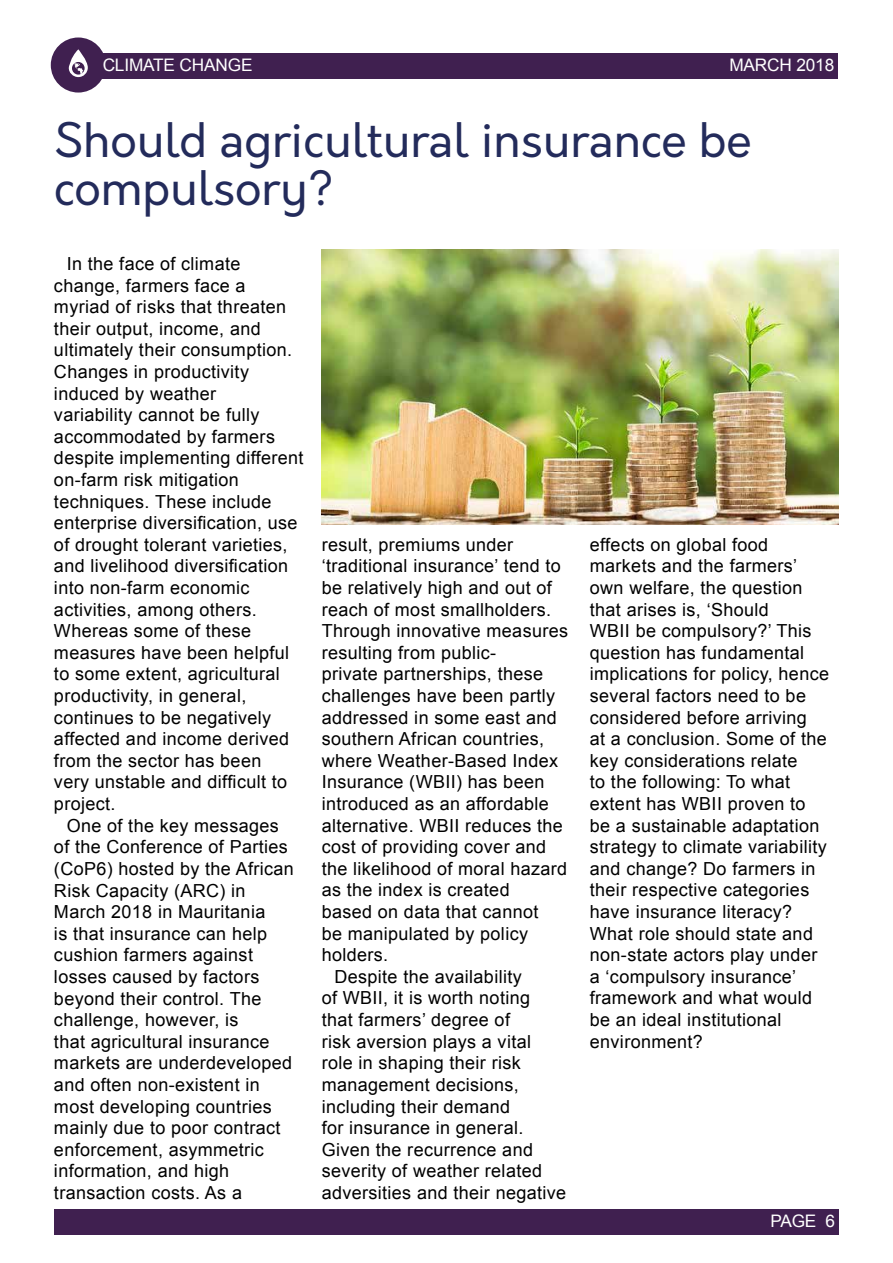
<style>
.page{position:relative;width:893px;height:1263px;background:#fff}
.page>*{position:absolute;margin:0;border:0;box-sizing:border-box;transform-origin:0 0}
.t1{font:46.5px/48px "Orkney";color:#232b5b}
.t2{font:18px/21.6px "Arial";letter-spacing:.02em;color:#000}
.t3{font:17.25px "Arial";letter-spacing:-.01em;color:#fff}
</style>
<div class="page">
<svg style="left:51px;top:38px;width:55px;height:55px"></svg>
<div style="left:100px;top:53px;width:738px;height:25px;background:#402050"></div>
<div style="left:54px;top:1209px;width:785px;height:26px;background:#402050"></div>
<img style="left:322px;top:250px;width:517px;height:275px">
<p class="t3" style="left:103px;top:54px;width:151px">CLIMATE CHANGE</p>
<p class="t3" style="left:729px;top:53px;width:106px">MARCH 2018</p>
<h1 class="t1" style="left:54px;top:118px;width:699px">Should agricultural insurance be compulsory?</h1>
<p class="t2" style="left:54px;top:253px;width:251px;text-indent:13px">In the face of climate change, farmers face a myriad of risks that threaten their output, income, and ultimately their consumption.<br>Changes in productivity induced by weather<br>variability cannot be fully accommodated by farmers despite implementing different on-farm risk mitigation techniques. These include enterprise diversification, use of drought tolerant varieties, and livelihood diversification into non-farm economic activities, among others.<br>Whereas some of these measures have been helpful to some extent, agricultural productivity, in general, continues to be negatively affected and income derived from the sector has been<br>very unstable and difficult to project.</p>
<p class="t2" style="left:54px;top:815px;width:241px;text-indent:13px">One of the key messages of the Conference of Parties (CoP6) hosted by the African<br>Risk Capacity (ARC) in<br>March 2018 in Mauritania<br>is that insurance can help cushion farmers against losses caused by factors beyond their control. The challenge, however, is<br>that agricultural insurance markets are underdeveloped and often non-existent in most developing countries mainly due to poor contract enforcement, asymmetric information, and high transaction costs. As a</p>
<p class="t2" style="left:590px;top:534px;width:241px">effects on global food markets and the farmers’ own welfare, the question that arises is, ‘Should<br>WBII be compulsory?’ This question has fundamental implications for policy, hence several factors need to be considered before arriving<br>at a conclusion. Some of the key considerations relate<br>to the following: To what extent has WBII proven to be a sustainable adaptation strategy to climate variability and change? Do farmers in their respective categories have insurance literacy?<br>What role should state and non-state actors play under a ‘compulsory insurance’ framework and what would be an ideal institutional environment?</p>
<p class="t2" style="left:322px;top:534px;width:193px">result, premiums under</p>
<p class="t2" style="left:322px;top:555px;width:241px">‘traditional insurance’ tend to</p>
<p class="t2" style="left:322px;top:577px;width:232px">be relatively high and out of</p>
<p class="t2" style="left:322px;top:599px;width:231px">reach of most smallholders.</p>
<p class="t2" style="left:322px;top:620px;width:248px">Through innovative measures</p>
<p class="t2" style="left:322px;top:642px;width:176px">resulting from public-</p>
<p class="t2" style="left:322px;top:663px;width:223px">private partnerships, these</p>
<p class="t2" style="left:322px;top:685px;width:235px">challenges have been partly</p>
<p class="t2" style="left:322px;top:707px;width:237px">addressed in some east and</p>
<p class="t2" style="left:322px;top:728px;width:224px">southern African countries,</p>
<p class="t2" style="left:322px;top:750px;width:238px">where Weather-Based Index</p>
<p class="t2" style="left:322px;top:771px;width:224px">Insurance (WBII) has been</p>
<p class="t2" style="left:322px;top:793px;width:229px">introduced as an affordable</p>
<p class="t2" style="left:322px;top:815px;width:243px">alternative. WBII reduces the</p>
<p class="t2" style="left:322px;top:836px;width:226px">cost of providing cover and</p>
<p class="t2" style="left:322px;top:858px;width:247px">the likelihood of moral hazard</p>
<p class="t2" style="left:322px;top:879px;width:190px">as the index is created</p>
<p class="t2" style="left:322px;top:901px;width:218px">based on data that cannot</p>
<p class="t2" style="left:322px;top:923px;width:208px">be manipulated by policy</p>
<p class="t2" style="left:322px;top:944px;width:68px">holders.</p>
<p class="t2" style="left:334px;top:966px;width:189px">Despite the availability</p>
<p class="t2" style="left:322px;top:987px;width:210px">of WBII, it is worth noting</p>
<p class="t2" style="left:322px;top:1009px;width:190px">that farmers’ degree of</p>
<p class="t2" style="left:322px;top:1031px;width:211px">risk aversion plays a vital</p>
<p class="t2" style="left:322px;top:1052px;width:201px">role in shaping their risk</p>
<p class="t2" style="left:322px;top:1074px;width:199px">management decisions,</p>
<p class="t2" style="left:322px;top:1095px;width:190px">including their demand</p>
<p class="t2" style="left:322px;top:1117px;width:203px">for insurance in general.</p>
<p class="t2" style="left:322px;top:1139px;width:213px">Given the recurrence and</p>
<p class="t2" style="left:322px;top:1160px;width:222px">severity of weather related</p>
<p class="t2" style="left:322px;top:1182px;width:246px">adversities and their negative</p>
<p class="t3" style="left:770px;top:1209px;width:66px">PAGE 6</p>
</div>
